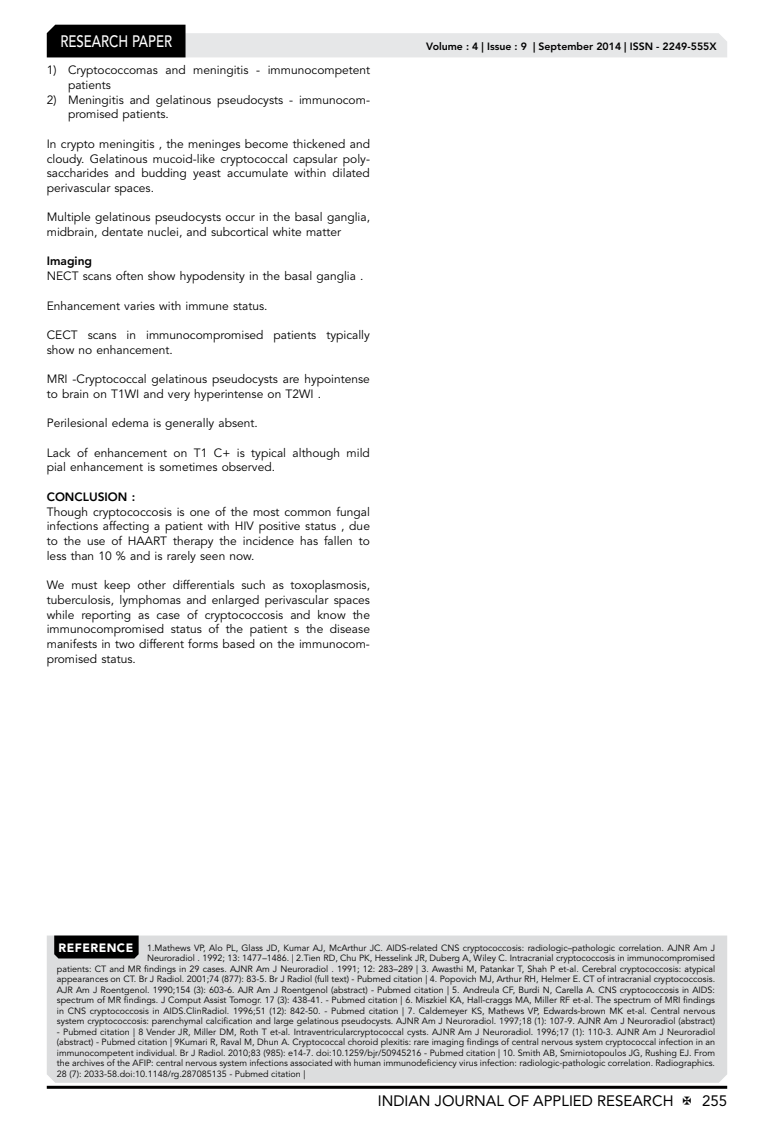
<style>
.page{position:relative;width:774px;height:1136px;background:#fff}
.page>*{position:absolute;margin:0;border:0;box-sizing:border-box;transform-origin:0 0}
.t1{font:500 16.5px "Avenir LT Std";color:#fff;scale:.8 1}
.t2{font:15px "Avenir LT Std";color:#000}
.t3{font:12px/14.7px "Avenir LT Std";color:#000}
.t4{font:800 12px "Avenir LT Std";color:#000}
.t5{font:800 10.5px "Avenir LT Std";color:#000}
.t6{font:9px/10.5px "Avenir LT Std";color:#000;text-align:right}
.s1{font-weight:900;font-size:12px;color:#fff}
</style>
<div class="page">
<hr style="left:47px;top:1085px;width:680px;height:3px;background:#000">
<svg style="left:47px;top:25px;width:680px;height:32px"></svg>
<div style="left:47px;top:935px;width:680px;height:147px;background:#dcddde"></div>
<svg style="left:54px;top:935px;width:85px;height:23px;background:#080808"></svg>
<h1 class="t1" style="left:60px;top:32px;width:139px">RESEARCH PAPER</h1>
<h3 class="t3" style="left:68px;top:63px;width:303px;text-indent:-21px">1) Cryptococcomas and meningitis - immunocompetent patients</h3>
<h3 class="t3" style="left:68px;top:92px;width:303px;text-indent:-21px">2) Meningitis and gelatinous pseudocysts - immunocom&shy;promised patients.</h3>
<h3 class="t3" style="left:47px;top:137px;width:325px;text-align:justify">In crypto meningitis , the meninges become thickened and cloudy. Gelatinous mucoid-like cryptococcal capsular poly&shy;saccharides and budding yeast accumulate within dilated perivascular spaces.</h3>
<h3 class="t3" style="left:47px;top:210px;width:325px">Multiple gelatinous pseudocysts occur in the basal ganglia, midbrain, dentate nuclei, and subcortical white matter</h3>
<h3 class="t4" style="left:47px;top:254px;width:47px">Imaging</h3>
<h3 class="t3" style="left:47px;top:269px;width:318px">NECT scans often show hypodensity in the basal ganglia .</h3>
<h3 class="t3" style="left:47px;top:298px;width:222px">Enhancement varies with immune status.</h3>
<h3 class="t3" style="left:47px;top:328px;width:325px">CECT scans in immunocompromised patients typically show no enhancement.</h3>
<h3 class="t3" style="left:47px;top:372px;width:325px">MRI -Cryptococcal gelatinous pseudocysts are hypointense to brain on T1WI and very hyperintense on T2WI .</h3>
<h3 class="t3" style="left:47px;top:416px;width:213px">Perilesional edema is generally absent.</h3>
<h3 class="t3" style="left:47px;top:445px;width:325px">Lack of enhancement on T1 C+ is typical although mild pial enhancement is sometimes observed.</h3>
<h3 class="t4" style="left:47px;top:489px;width:90px">CONCLUSION :</h3>
<h3 class="t3" style="left:47px;top:504px;width:325px;text-align:justify">Though cryptococcosis is one of the most common fungal infections affecting a patient with HIV positive status , due to the use of HAART therapy the incidence has fallen to less than 10 % and is rarely seen now.</h3>
<p class="t3" style="left:47px;top:578px;width:325px;text-align:justify">We must keep other differentials such as toxoplasmosis, tuberculosis, lymphomas and enlarged perivascular spaces while reporting as case of cryptococcosis and know the immunocompromised status of the patient s the disease manifests in two different forms based on the immunocom&shy;promised status.</p>
<p class="t5" style="left:426px;top:41px;width:292px">Volume : 4 | Issue : 9 | September 2014 | ISSN - 2249-555X</p>
<p class="t6" style="left:57px;top:942px;width:660px"><span class="s1">REFERENCE</span> 1.Mathews VP, Alo PL, Glass JD, Kumar AJ, McArthur JC. AIDS-related CNS cryptococcosis: radiologic–pathologic correlation. AJNR Am J Neuroradiol . 1992; 13: 1477–1486. | 2.Tien RD, Chu PK, Hesselink JR, Duberg A, Wiley C. Intracranial cryptococcosis in immunocompromised<br>patients: CT and MR findings in 29 cases. AJNR Am J Neuroradiol . 1991; 12: 283–289 | 3. Awasthi M, Patankar T, Shah P et-al. Cerebral cryptococcosis: atypical appearances on CT. Br J Radiol. 2001;74 (877): 83-5. Br J Radiol (full text) - Pubmed citation | 4. Popovich MJ, Arthur RH, Helmer E. CT of intracranial cryptococcosis.<br>AJR Am J Roentgenol. 1990;154 (3): 603-6. AJR Am J Roentgenol (abstract) - Pubmed citation | 5. Andreula CF, Burdi N, Carella A. CNS cryptococcosis in AIDS: spectrum of MR findings. J Comput Assist Tomogr. 17 (3): 438-41. - Pubmed citation | 6. Miszkiel KA, Hall-craggs MA, Miller RF et-al. The spectrum of MRI findings in CNS cryptococcosis in AIDS.ClinRadiol. 1996;51 (12): 842-50. - Pubmed citation | 7. Caldemeyer KS, Mathews VP, Edwards-brown MK et-al. Central nervous system cryptococcosis: parenchymal calcification and large gelatinous pseudocysts. AJNR Am J Neuroradiol. 1997;18 (1): 107-9. AJNR Am J Neuroradiol (abstract)</p>
<p class="t6" style="left:57px;top:1026px;width:660px;text-align:justify">- Pubmed citation | 8 Vender JR, Miller DM, Roth T et-al. Intraventricularcryptococcal cysts. AJNR Am J Neuroradiol. 1996;17 (1): 110-3. AJNR Am J Neuroradiol (abstract) - Pubmed citation | 9Kumari R, Raval M, Dhun A. Cryptococcal choroid plexitis: rare imaging findings of central nervous system cryptococcal infection in an immunocompetent individual. Br J Radiol. 2010;83 (985): e14-7. doi:10.1259/bjr/50945216 - Pubmed citation | 10. Smith AB, Smirniotopoulos JG, Rushing EJ. From the archives of the AFIP: central nervous system infections associated with human immunodeficiency virus infection: radiologic-pathologic correlation. Radiographics.<br>28 (7): 2033-58.doi:10.1148/rg.287085135 - Pubmed citation |</p>
<h2 class="t2" style="left:378px;top:1091px;width:297px">INDIAN JOURNAL OF APPLIED RESEARCH</h2>
<h2 class="t2" style="left:702px;top:1091px;width:27px">255</h2>
</div>
